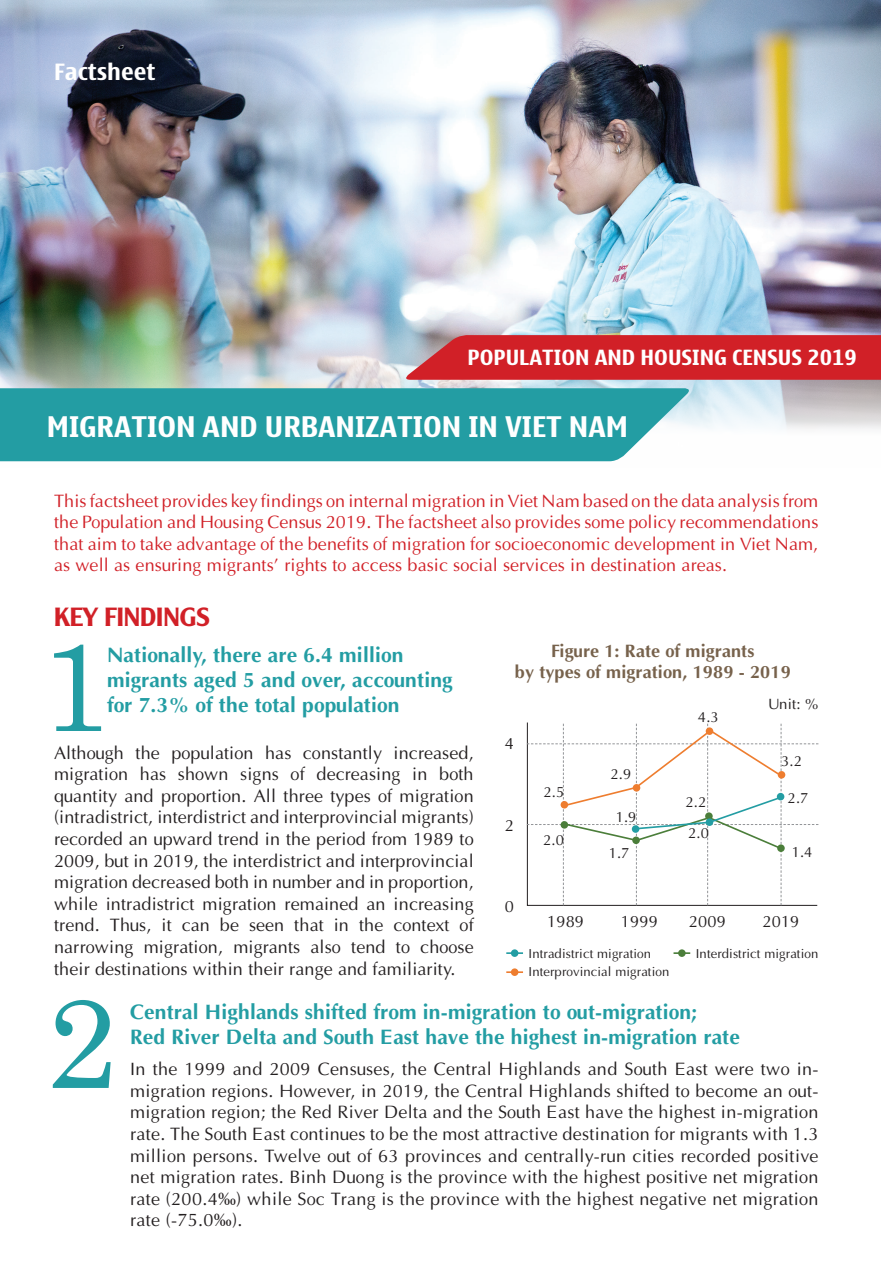
<style>
.page{position:relative;width:881px;height:1280px;background:#fff}
.page>*{position:absolute;margin:0;border:0;box-sizing:border-box;transform-origin:0 0}
.t1{font:700 28.5px "UTM Nokia Standard";color:#fff}
.t2{font:25.5px "UTM Alexander";color:#d12027}
.t3{font:700 22.5px "UTM Nokia Standard";color:#fff}
.t4{font:700 21px/25.2px "UTM Aptima";color:#239da3}
.t5{font:700 21px "UTM Nokia Standard";color:#fff}
.t6{font:18px/21.6px "UTM Aptima";letter-spacing:.005em;color:#231f20;text-align:justify}
.t7{font:18px/21.6px "UTM Aptima";color:#d12027;text-align:justify}
.t8{font:700 18px/21.6px "UTM Aptima";color:#77624c;text-align:center}
.t9{font:16.35px "UTM Aptima";color:#231f20}
.t10{font:15px "UTM Aptima";color:#231f20}
.t11{font:14.7px "UTM Aptima";color:#231f20}
.t12{font:13.05px "UTM Aptima";color:#231f20}
.s1{font-family:"Times New Roman"}
</style>
<div class="page">
<img style="left:1px;top:0;width:879px;height:462px">
<div style="left:0;top:388px;width:692px;height:73px;background:#239da3"></div>
<svg style="left:402px;top:335px;width:478px;height:45px;background:#ce2a31"></svg>
<svg style="left:53px;top:1000px;width:58px;height:88px"></svg>
<svg style="left:54px;top:645px;width:47px;height:86px"></svg>
<svg style="left:526px;top:724px;width:292px;height:181px"></svg>
<div style="left:560px;top:801px;width:8px;height:7px;background:#ee7d2f;border-radius:50%"></div>
<div style="left:560px;top:821px;width:8px;height:8px;background:#4b7e3a;border-radius:50%"></div>
<div style="left:632px;top:836px;width:7px;height:8px;background:#4b7e3a;border-radius:50%"></div>
<svg style="left:704px;top:812px;width:8px;height:8px"></svg>
<svg style="left:776px;top:844px;width:8px;height:8px"></svg>
<svg style="left:632px;top:784px;width:8px;height:8px"></svg>
<div style="left:631px;top:825px;width:8px;height:8px;background:#239da3;border-radius:50%"></div>
<div style="left:705px;top:818px;width:8px;height:8px;background:#239da3;border-radius:50%"></div>
<div style="left:776px;top:793px;width:8px;height:7px;background:#239da3;border-radius:50%"></div>
<div style="left:705px;top:727px;width:8px;height:8px;background:#ee7d2f;border-radius:50%"></div>
<div style="left:777px;top:771px;width:8px;height:8px;background:#ee7d2f;border-radius:50%"></div>
<svg style="left:510px;top:949px;width:8px;height:8px"></svg>
<svg style="left:506px;top:952px;width:17px;height:2px"></svg>
<svg style="left:677px;top:949px;width:8px;height:8px"></svg>
<svg style="left:673px;top:952px;width:17px;height:2px"></svg>
<svg style="left:510px;top:968px;width:8px;height:8px"></svg>
<svg style="left:506px;top:971px;width:17px;height:2px"></svg>
<p class="t3" style="left:54px;top:56px;width:103px">Factsheet</p>
<p class="t5" style="left:467px;top:342px;width:390px">POPULATION AND HOUSING CENSUS 2019</p>
<h1 class="t1" style="left:47px;top:406px;width:582px">MIGRATION AND URBANIZATION IN VIET NAM</h1>
<p class="t7" style="left:54px;top:488px;width:765px">This factsheet provides key findings on internal migration in Viet Nam based on the data analysis from the Population and Housing Census 2019. The factsheet also provides some policy recommendations that aim to take advantage of the benefits of migration for socioeconomic development in Viet Nam, as well as ensuring migrants’ rights to access basic social services in destination areas.</p>
<h2 class="t2" style="left:54px;top:597px;width:157px">KEY FINDINGS</h2>
<p class="t4" style="left:107px;top:640px;width:347px">Nationally, there are 6.4 million migrants aged 5 and over, accounting for 7.3% of the total population</p>
<p class="t6" style="left:54px;top:740px;width:421px">Although the population has constantly increased, migration has shown signs of decreasing in both quantity and proportion. All three types of migration (intradistrict, interdistrict and interprovincial migrants) recorded an upward trend in the period from 1989 to 2009, but in 2019, the interdistrict and interprovincial migration decreased both in number and in proportion, while intradistrict migration remained an increasing trend. Thus, it can be seen that in the context of narrowing migration, migrants also tend to choose their destinations within their range and familiarity.</p>
<p class="t8" style="left:515px;top:638px;width:277px">Figure 1: Rate of migrants<br>by types of migration, 1989 - 2019</p>
<p class="t9" style="left:504px;top:731px;width:11px">4</p>
<p class="t9" style="left:504px;top:813px;width:11px">2</p>
<p class="t11" style="left:543px;top:781px;width:22px">2.5</p>
<p class="t11" style="left:543px;top:829px;width:22px">2.0</p>
<p class="t11" style="left:697px;top:706px;width:22px">4.3</p>
<p class="t10" style="left:768px;top:693px;width:51px">Unit: %</p>
<p class="t11" style="left:781px;top:750px;width:22px">3.2</p>
<p class="t11" style="left:610px;top:763px;width:22px">2.9</p>
<p class="t11" style="left:615px;top:806px;width:22px">1.9</p>
<p class="t11" style="left:608px;top:842px;width:22px">1.7</p>
<p class="t11" style="left:791px;top:841px;width:22px">1.4</p>
<p class="t11" style="left:685px;top:791px;width:22px">2.2</p>
<p class="t11" style="left:787px;top:787px;width:22px">2.7</p>
<p class="t11" style="left:688px;top:822px;width:22px">2.0</p>
<p class="t9" style="left:504px;top:894px;width:11px">0</p>
<p class="t9" style="left:620px;top:909px;width:39px">1999</p>
<p class="t9" style="left:688px;top:909px;width:39px">2009</p>
<p class="t9" style="left:762px;top:909px;width:39px">2019</p>
<p class="t12" style="left:528px;top:962px;width:142px">Interprovincial migration</p>
<p class="t9" style="left:547px;top:909px;width:39px">1989</p>
<p class="t12" style="left:528px;top:943px;width:124px">Intradistrict migration</p>
<p class="t12" style="left:695px;top:943px;width:124px">Interdistrict migration</p>
<p class="t4" style="left:130px;top:997px;width:611px">Central Highlands shifted from in-migration to out-migration;<br>Red River Delta and South East have the highest in-migration rate</p>
<p class="t6" style="left:130px;top:1057px;width:689px">In the 1999 and 2009 Censuses, the Central Highlands and South East were two in&shy;migration regions. However, in 2019, the Central Highlands shifted to become an out&shy;migration region; the Red River Delta and the South East have the highest in-migration rate. The South East continues to be the most attractive destination for migrants with 1.3 million persons. Twelve out of 63 provinces and centrally-run cities recorded positive net migration rates. Binh Duong is the province with the highest positive net migration rate (200.4<span class="s1">‰</span>) while Soc Trang is the province with the highest negative net migration rate (-75.0<span class="s1">‰</span>).</p>
</div>
